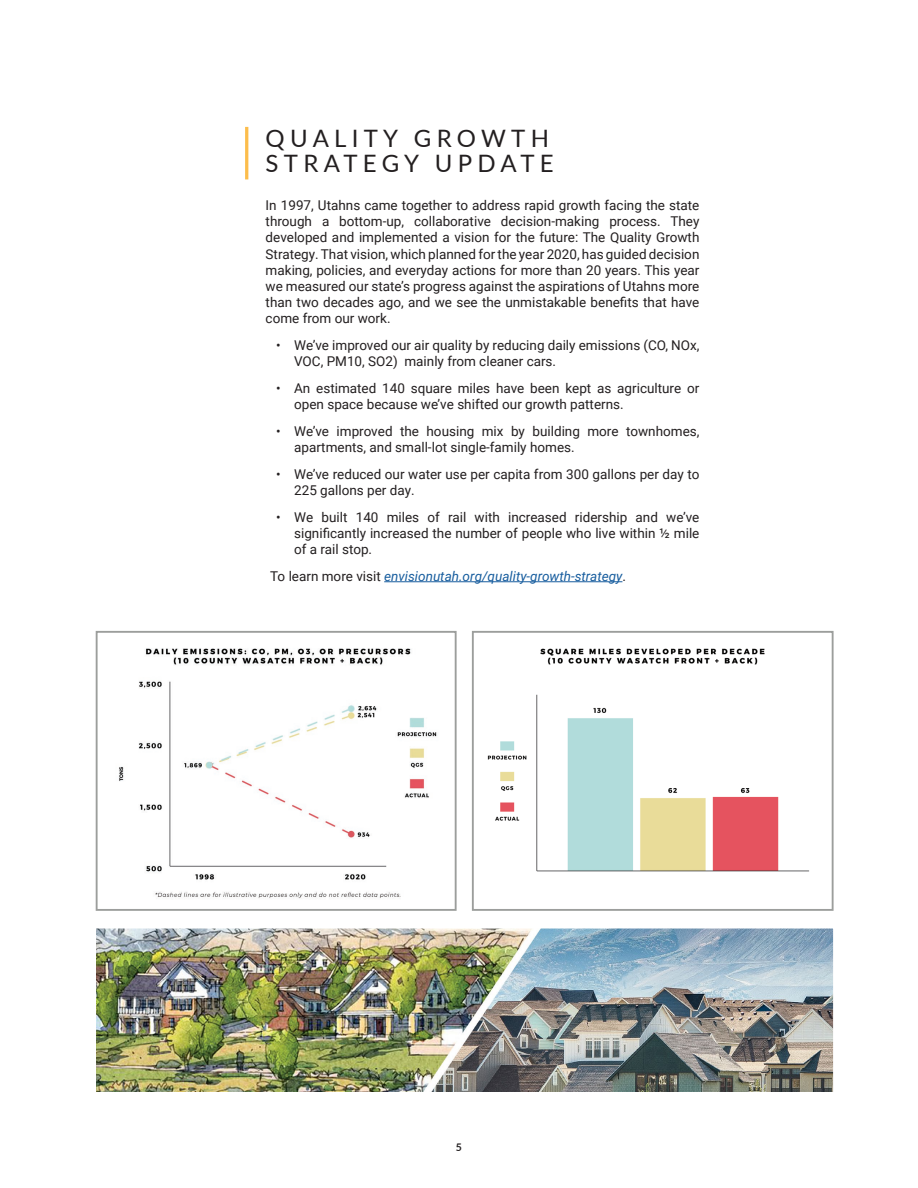
<style>
.page{position:relative;width:918px;height:1188px;background:#fff}
.page>*{position:absolute;margin:0;border:0;box-sizing:border-box;transform-origin:0 0}
.Paragraph_Style_1{font:24px/25.5px "Lato";letter-spacing:.22em;color:#231f20}
.Body{font:13.5px/16.2px "Roboto";color:#231f20}
.Body-2{font:italic 13.5px "Roboto";color:#175d9e}
.t1{font:700 10.5px "Lato";color:#231f20}
.s1{font-style:normal;color:#231f20}
</style>
<div class="page">
<hr style="left:245px;top:127px;width:3px;height:52px;background:#fcbd4c">
<hr style="left:384px;top:581px;width:238px;height:1px;background:#175d9e">
<img style="left:119px;top:648px;width:318px;height:251px">
<div style="left:96px;top:631px;width:361px;height:280px;border:2px solid #9c9e9c"></div>
<img style="left:487px;top:648px;width:322px;height:224px">
<div style="left:472px;top:631px;width:362px;height:280px;border:2px solid #9c9e9c"></div>
<img style="left:97px;top:930px;width:735px;height:161px">
<p class="Paragraph_Style_1" style="left:266px;top:124px;width:290px">QUALITY GROWTH<br>STRATEGY UPDATE</p>
<p class="Body" style="left:266px;top:197px;width:435px;text-align:justify">In 1997, Utahns came together to address rapid growth facing the state through a bottom-up, collaborative decision-making process. They developed and implemented a vision for the future: The Quality Growth Strategy. That vision, which planned for the year 2020, has guided decision making, policies, and everyday actions for more than 20 years. This year we measured our state’s progress against the aspirations of Utahns more than two decades ago, and we see the unmistakable benefits that have come from our work.</p>
<p class="Body" style="left:294px;top:337px;width:407px;text-indent:-18px">• We’ve improved our air quality by reducing daily emissions (CO, NOx,<br>VOC, PM10, SO2) mainly from cleaner cars.</p>
<p class="Body" style="left:294px;top:380px;width:407px;text-indent:-18px">• An estimated 140 square miles have been kept as agriculture or open space because we’ve shifted our growth patterns.</p>
<p class="Body" style="left:294px;top:422px;width:407px;text-indent:-18px">• We’ve improved the housing mix by building more townhomes, apartments, and small-lot single-family homes.</p>
<p class="Body" style="left:294px;top:465px;width:407px;text-indent:-18px">• We’ve reduced our water use per capita from 300 gallons per day to<br>225 gallons per day.</p>
<p class="Body" style="left:294px;top:508px;width:407px;text-align:justify;text-indent:-18px">• We built 140 miles of rail with increased ridership and we’ve significantly increased the number of people who live within ½ mile of a rail stop.</p>
<p class="Body-2" style="left:270px;top:567px;width:357px"><span class="s1">To learn more visit</span> envisionutah.org/quality-growth-strategy<span class="s1">.</span></p>
<p class="t1" style="left:456px;top:1140px;width:8px">5</p>
</div>
